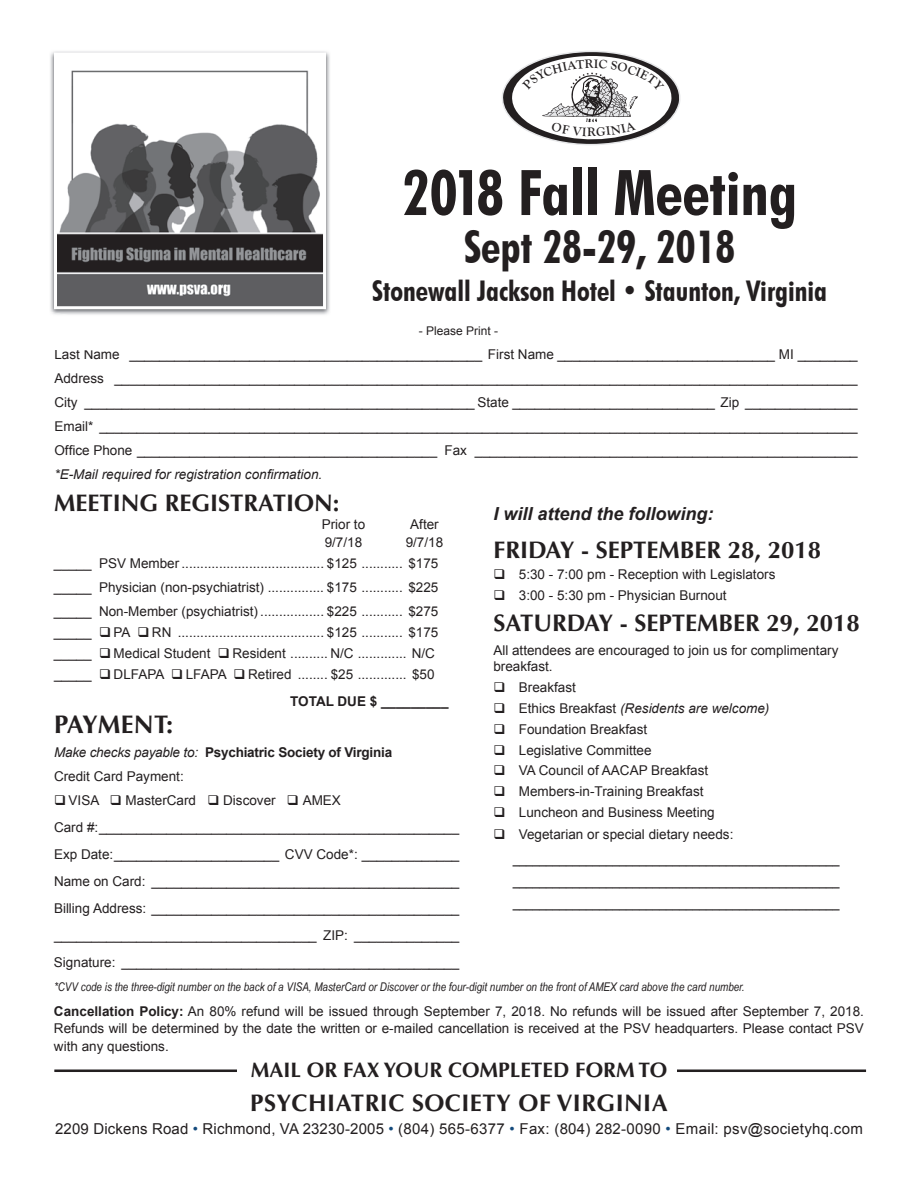
<style>
.page{position:relative;width:918px;height:1188px;background:#fff}
.page>*{position:absolute;margin:0;border:0;box-sizing:border-box;transform-origin:0 0}
.t1{font:700 condensed 63px "Futura BT";color:#231f20}
.t2{font:700 condensed 45px "Futura BT";color:#231f20}
.t3{font:700 condensed 28.5px "Futura BT";color:#231f20}
.t4{font:700 25.5px "Optima LT Std";letter-spacing:.01em;color:#231f20}
.t5{font:700 24px "Optima LT Std";color:#231f20}
.t6{font:700 24px "Optima LT Std";letter-spacing:.02em;color:#231f20}
.t7{font:700 21px "Optima LT Std";color:#231f20}
.t8{font:italic 700 18px "Arial";color:#231f20}
.t9{font:15px "Arial";letter-spacing:.02em;color:#231f20}
.t10{font:13.5px/27px "Arial";color:#231f20}
.t11{font:700 13.5px/24px "Arial";letter-spacing:-.015em;color:#231f20}
.t12{font:italic 13.5px "Arial";color:#231f20}
.t13{font:700 12.75px "Goudy Old Style T";color:#231f20}
.t14{font:italic 12px/21.8px "Arial";color:#231f20;text-align:justify}
.t15{font:italic 12px "Arial Narrow";color:#231f20}
.t16{font:12px "Arial";color:#231f20}
.s1{font-style:normal}
.s2{font-weight:400;font-style:italic}
.s3{font-weight:400}
.s4{font-weight:700}
.s5{color:#144a7c}
</style>
<div class="page">
<svg style="left:54px;top:1070px;width:812px;height:2px"></svg>
<div style="left:237px;top:1059px;width:439px;height:32px;background:#fff"></div>
<img style="left:50px;top:51px;width:280px;height:264px">
<img style="left:50px;top:312px;width:226px;height:3px">
<svg style="left:54px;top:52px;width:272px;height:257px"></svg>
<svg style="left:502px;top:51px;width:179px;height:94px"></svg>
<p class="t13" style="left:587px;top:125px;width:10px">R</p>
<h1 class="t1" style="left:402px;top:154px;width:397px">2018 Fall Meeting</h1>
<h2 class="t2" style="left:464px;top:220px;width:273px">Sept 28-29, 2018</h2>
<h3 class="t3" style="left:372px;top:273px;width:457px">Stonewall Jackson Hotel • Staunton, Virginia</h3>
<p class="t16" style="left:419px;top:323px;width:81px">- Please Print -</p>
<p class="t10" style="left:54px;top:342px;width:805px;line-height:24px;text-align:justify">Last Name _______________________________________________ First Name _____________________________ MI ________ Address ___________________________________________________________________________________________________ City ____________________________________________________ State ___________________________ Zip _______________ Email* _____________________________________________________________________________________________________ Office Phone ________________________________________ Fax ___________________________________________________</p>
<p class="t12" style="left:54px;top:466px;width:269px">*E-Mail required for registration confirmation.</p>
<h3 class="t5" style="left:54px;top:489px;width:287px">MEETING REGISTRATION:</h3>
<p class="t10" style="left:322px;top:510px;width:45px">Prior to</p>
<p class="t10" style="left:410px;top:510px;width:30px">After</p>
<p class="t10" style="left:325px;top:529px;width:39px">9/7/18</p>
<h3 class="t8" style="left:493px;top:502px;width:222px">I will attend the following:</h3>
<h3 class="t5" style="left:493px;top:536px;width:329px">FRIDAY - SEPTEMBER 28, 2018</h3>
<p class="t10" style="left:493px;top:561px;width:284px">❑ 5:30 - 7:00 pm - Reception with Legislators</p>
<p class="t10" style="left:493px;top:582px;width:235px">❑ 3:00 - 5:30 pm - Physician Burnout</p>
<h3 class="t5" style="left:493px;top:609px;width:368px">SATURDAY - SEPTEMBER 29, 2018</h3>
<p class="t10" style="left:493px;top:642px;width:347px;line-height:16.5px">All attendees are encouraged to join us for complimentary breakfast.</p>
<p class="t10" style="left:493px;top:674px;width:84px">❑ Breakfast</p>
<p class="t12" style="left:493px;top:699px;width:278px">❑ <span class="s1">Ethics Breakfast</span> (Residents are welcome)</p>
<p class="t10" style="left:493px;top:715px;width:155px">❑ Foundation Breakfast</p>
<p class="t10" style="left:493px;top:736px;width:160px">❑ Legislative Committee</p>
<p class="t10" style="left:493px;top:757px;width:216px">❑ VA Council of AACAP Breakfast</p>
<p class="t10" style="left:493px;top:778px;width:212px">❑ Members-in-Training Breakfast</p>
<p class="t10" style="left:493px;top:799px;width:223px">❑ Luncheon and Business Meeting</p>
<p class="t10" style="left:493px;top:821px;width:242px">❑ Vegetarian or special dietary needs:</p>
<p class="t14" style="left:513px;top:849px;width:328px">_________________________________________________ _________________________________________________ _________________________________________________</p>
<p class="t10" style="left:54px;top:532px;width:391px;line-height:21px;text-indent:352px">9/7/18 _____ PSV Member ...................................... $125 ........... $175</p>
<p class="t10" style="left:54px;top:575px;width:386px;line-height:24.3px">_____ Physician (non-psychiatrist) ............... $175 ........... $225 _____ Non-Member (psychiatrist) ................. $225 ........... $275</p>
<p class="t10" style="left:54px;top:622px;width:386px;line-height:21px">_____ ❑ PA ❑ RN ....................................... $125 ........... $175 _____ ❑ Medical Student ❑ Resident .......... N/C ............. N/C _____ ❑ DLFAPA ❑ LFAPA ❑ Retired ........ $25 ............. $50</p>
<p class="t11" style="left:290px;top:690px;width:160px">TOTAL DUE $ _________</p>
<h3 class="t4" style="left:54px;top:710px;width:121px">PAYMENT:</h3>
<p class="t11" style="left:54px;top:740px;width:340px"><span class="s2">Make checks payable to:</span> Psychiatric Society of Virginia<br><span class="s3">Credit Card Payment:</span></p>
<p class="t10" style="left:54px;top:786px;width:407px">❑ VISA ❑ MasterCard ❑ Discover ❑ AMEX<br>Card #: ________________________________________________ Exp Date: ______________________ CVV Code*: _____________ Name on Card: _________________________________________ Billing Address: _________________________________________ ___________________________________ ZIP: ______________ Signature: _____________________________________________</p>
<p class="t15" style="left:54px;top:978px;width:692px">*CVV code is the three-digit number on the back of a VISA, MasterCard or Discover or the four-digit number on the front of AMEX card above the card number.</p>
<p class="t10" style="left:54px;top:1003px;width:811px;line-height:16.5px"><span class="s4">Cancellation Policy:</span> An 80% refund will be issued through September 7, 2018. No refunds will be issued after September 7, 2018.<br>Refunds will be determined by the date the written or e-mailed cancellation is received at the PSV headquarters. Please contact PSV</p>
<p class="t10" style="left:54px;top:1033px;width:116px">with any questions.</p>
<h3 class="t7" style="left:251px;top:1058px;width:418px">MAIL OR FAX YOUR COMPLETED FORM TO</h3>
<h3 class="t6" style="left:250px;top:1089px;width:419px">PSYCHIATRIC SOCIETY OF VIRGINIA</h3>
<p class="t9" style="left:55px;top:1118px;width:809px">2209 Dickens Road <span class="s5">•</span> Richmond, VA 23230-2005 <span class="s5">•</span> (804) 565-6377 <span class="s5">•</span> Fax: (804) 282-0090 <span class="s5">•</span> Email: psv@societyhq.com</p>
</div>
